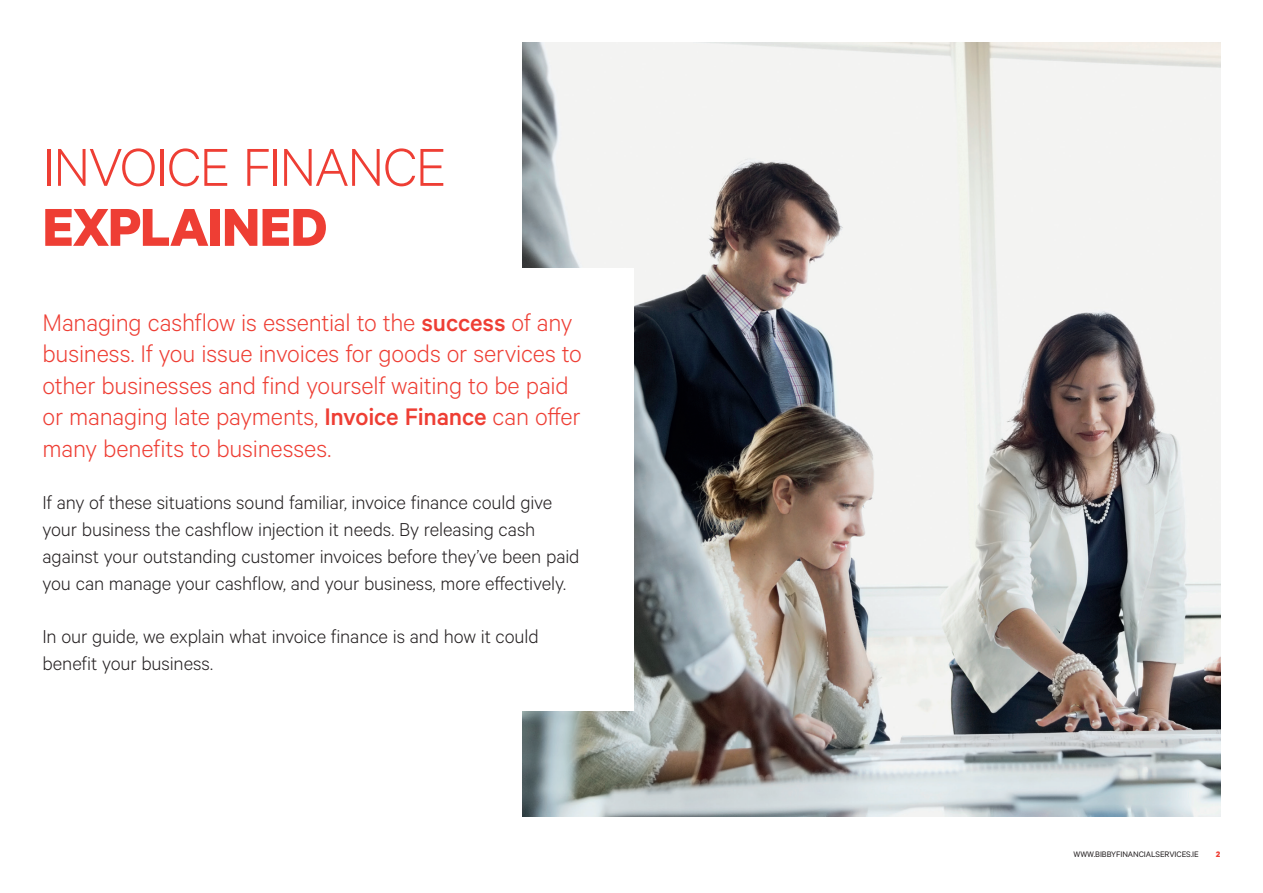
<style>
.page{position:relative;width:1263px;height:893px;background:#fff}
.page>*{position:absolute;margin:0;border:0;box-sizing:border-box;transform-origin:0 0}
.t1{font:300 60px/60px "Calibre";letter-spacing:-.03em;color:#ee3e34}
.t2{font:300 27px/31.5px "Calibre";letter-spacing:-.005em;color:#ee3e34}
.t3{font:300 21px/27px "Calibre";letter-spacing:-.005em;color:#231f20}
.t4{font:9px "Calibre";letter-spacing:-.01em;color:#231f20}
.t5{font:700 9px "Calibre";color:#ee3e34}
.s1{font-weight:700}
.s2{font-weight:500}
</style>
<div class="page">
<img style="left:522px;top:43px;width:698px;height:773px">
<div style="left:43px;top:268px;width:591px;height:442px;background:#fff"></div>
<p class="t1" style="left:43px;top:135px;width:406px">INVOICE FINANCE<br><span class="s1">EXPLAINED</span></p>
<p class="t2" style="left:43px;top:305px;width:541px">Managing cashflow is essential to the <span class="s2">success</span> of any business. If you issue invoices for goods or services to other businesses and find yourself waiting to be paid or managing late payments, <span class="s2">Invoice Finance</span> can offer many benefits to businesses.</p>
<p class="t3" style="left:43px;top:488px;width:538px">If any of these situations sound familiar, invoice finance could give your business the cashflow injection it needs. By releasing cash against your outstanding customer invoices before they’ve been paid you can manage your cashflow, and your business, more effectively.</p>
<p class="t3" style="left:43px;top:622px;width:498px">In our guide, we explain what invoice finance is and how it could benefit your business.</p>
<p class="t4" style="left:1073px;top:849px;width:127px">WWW.BIBBYFINANCIALSERVICES.IE</p>
<p class="t5" style="left:1216px;top:849px;width:6px">2</p>
</div>
